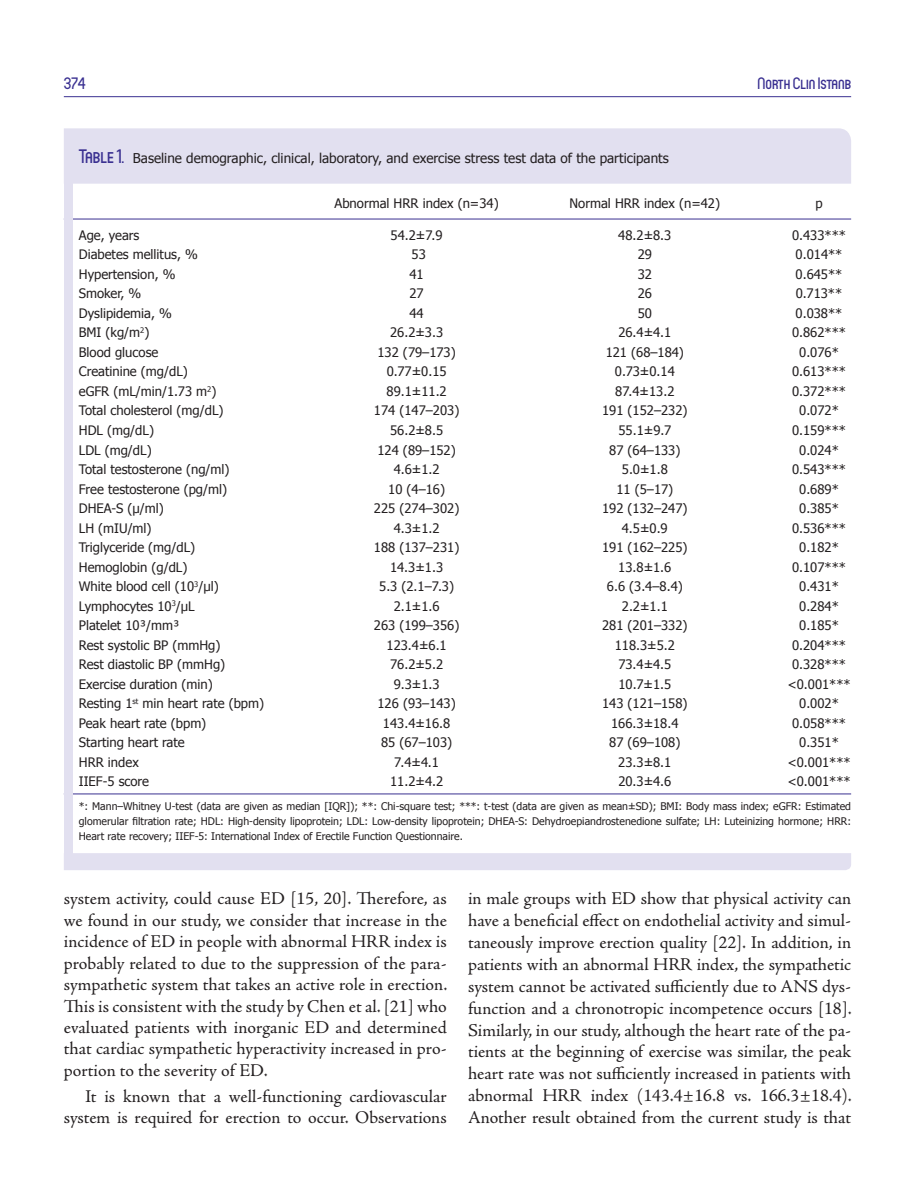
<style>
.page{position:relative;width:915px;height:1191px;background:#fff}
.page>*{position:absolute;margin:0;border:0;box-sizing:border-box;transform-origin:0 0}
._01__Yazı_Metni_NCI{font:18px/21.9px "Adobe Jenson Pro";color:#231f20;text-align:justify}
.t1{font:500 16.5px "Circula";color:#3a3091}
._07__Tablo_Baslik_NC{font:13.5px "Tahoma";color:#231f20}
.t2{font:13.05px "Tahoma";color:#231f20}
.t3{font:10.5px/15px "Tahoma";color:#231f20;text-align:justify}
.s1{font-family:"Circula";font-weight:500;font-size:19.5px;color:#3a3091}
</style>
<div class="page">
<hr style="left:64px;top:96px;width:786px;height:1px;background:#3a3091">
<div style="left:64px;top:853px;width:786px;height:17px;background:#e2e0f0"></div>
<div style="left:64px;top:128px;width:786px;height:56px;background:#e2e0f0"></div>
<hr style="left:64px;top:793px;width:786px;height:1px;background:#3a3091">
<hr style="left:64px;top:219px;width:786px;height:1px;background:#3a3091">
<div style="left:64px;top:177px;width:8px;height:684px;background:#e2e0f0"></div>
<p class="t1" style="left:64px;top:73px;width:24px">374</p>
<p class="t1" style="left:757px;top:73px;width:95px">North Clin Istanb</p>
<p class="_07__Tablo_Baslik_NC" style="left:79px;top:150px;width:591px"><span class="s1">Table 1.</span> Baseline demographic, clinical, laboratory, and exercise stress test data of the participants</p>
<p class="t2" style="left:334px;top:195px;width:165px">Abnormal HRR index (n=34)</p>
<p class="t2" style="left:569px;top:195px;width:152px">Normal HRR index (n=42)</p>
<p class="t2" style="left:815px;top:195px;width:9px">p</p>
<p class="t2" style="left:79px;top:227px;width:62px">Age, years</p>
<p class="t2" style="left:390px;top:227px;width:53px">54.2±7.9</p>
<p class="t2" style="left:618px;top:227px;width:55px">48.2±8.3</p>
<p class="t2" style="left:791px;top:227px;width:55px">0.433***</p>
<p class="t2" style="left:79px;top:246px;width:120px">Diabetes mellitus, %</p>
<p class="t2" style="left:411px;top:246px;width:16px">53</p>
<p class="t2" style="left:637px;top:246px;width:16px">29</p>
<p class="t2" style="left:795px;top:246px;width:48px">0.014**</p>
<p class="t2" style="left:79px;top:266px;width:98px">Hypertension, %</p>
<p class="t2" style="left:409px;top:266px;width:16px">41</p>
<p class="t2" style="left:637px;top:266px;width:16px">32</p>
<p class="t2" style="left:795px;top:266px;width:48px">0.645**</p>
<p class="t2" style="left:79px;top:285px;width:64px">Smoker, %</p>
<p class="t2" style="left:409px;top:285px;width:16px">27</p>
<p class="t2" style="left:637px;top:285px;width:16px">26</p>
<p class="t2" style="left:795px;top:285px;width:48px">0.713**</p>
<p class="t2" style="left:79px;top:305px;width:95px">Dyslipidemia, %</p>
<p class="t2" style="left:409px;top:305px;width:16px">44</p>
<p class="t2" style="left:637px;top:305px;width:16px">50</p>
<p class="t2" style="left:795px;top:305px;width:48px">0.038**</p>
<p class="t2" style="left:79px;top:324px;width:72px">BMI (kg/m<sup>2</sup>)</p>
<p class="t2" style="left:390px;top:324px;width:55px">26.2±3.3</p>
<p class="t2" style="left:618px;top:324px;width:54px">26.4±4.1</p>
<p class="t2" style="left:791px;top:324px;width:55px">0.862***</p>
<p class="t2" style="left:79px;top:344px;width:81px">Blood glucose</p>
<p class="t2" style="left:377px;top:344px;width:80px">132 (79–173)</p>
<p class="t2" style="left:605px;top:344px;width:80px">121 (68–184)</p>
<p class="t2" style="left:798px;top:344px;width:41px">0.076*</p>
<p class="t2" style="left:79px;top:363px;width:110px">Creatinine (mg/dL)</p>
<p class="t2" style="left:386px;top:363px;width:61px">0.77±0.15</p>
<p class="t2" style="left:614px;top:363px;width:61px">0.73±0.14</p>
<p class="t2" style="left:791px;top:363px;width:55px">0.613***</p>
<p class="t2" style="left:79px;top:383px;width:139px">eGFR (mL/min/1.73 m<sup>2</sup>)</p>
<p class="t2" style="left:386px;top:383px;width:62px">89.1±11.2</p>
<p class="t2" style="left:615px;top:383px;width:61px">87.4±13.2</p>
<p class="t2" style="left:791px;top:383px;width:55px">0.372***</p>
<p class="t2" style="left:79px;top:402px;width:146px">Total cholesterol (mg/dL)</p>
<p class="t2" style="left:374px;top:402px;width:87px">174 (147–203)</p>
<p class="t2" style="left:602px;top:402px;width:87px">191 (152–232)</p>
<p class="t2" style="left:799px;top:402px;width:41px">0.072*</p>
<p class="t2" style="left:79px;top:422px;width:77px">HDL (mg/dL)</p>
<p class="t2" style="left:390px;top:422px;width:55px">56.2±8.5</p>
<p class="t2" style="left:618px;top:422px;width:54px">55.1±9.7</p>
<p class="t2" style="left:791px;top:422px;width:55px">0.159***</p>
<p class="t2" style="left:79px;top:441px;width:74px">LDL (mg/dL)</p>
<p class="t2" style="left:377px;top:441px;width:80px">124 (89–152)</p>
<p class="t2" style="left:609px;top:441px;width:73px">87 (64–133)</p>
<p class="t2" style="left:798px;top:441px;width:41px">0.024*</p>
<p class="t2" style="left:79px;top:461px;width:152px">Total testosterone (ng/ml)</p>
<p class="t2" style="left:393px;top:461px;width:47px">4.6±1.2</p>
<p class="t2" style="left:621px;top:461px;width:47px">5.0±1.8</p>
<p class="t2" style="left:791px;top:461px;width:55px">0.543***</p>
<p class="t2" style="left:79px;top:480px;width:150px">Free testosterone (pg/ml)</p>
<p class="t2" style="left:388px;top:480px;width:58px">10 (4–16)</p>
<p class="t2" style="left:616px;top:480px;width:58px">11 (5–17)</p>
<p class="t2" style="left:798px;top:480px;width:41px">0.689*</p>
<p class="t2" style="left:79px;top:500px;width:86px">DHEA-S (µ/ml)</p>
<p class="t2" style="left:374px;top:500px;width:87px">225 (274–302)</p>
<p class="t2" style="left:602px;top:500px;width:87px">192 (132–247)</p>
<p class="t2" style="left:799px;top:500px;width:41px">0.385*</p>
<p class="t2" style="left:79px;top:519px;width:74px">LH (mIU/ml)</p>
<p class="t2" style="left:393px;top:519px;width:47px">4.3±1.2</p>
<p class="t2" style="left:621px;top:519px;width:47px">4.5±0.9</p>
<p class="t2" style="left:791px;top:519px;width:55px">0.536***</p>
<p class="t2" style="left:79px;top:539px;width:118px">Triglyceride (mg/dL)</p>
<p class="t2" style="left:374px;top:539px;width:87px">188 (137–231)</p>
<p class="t2" style="left:602px;top:539px;width:87px">191 (162–225)</p>
<p class="t2" style="left:799px;top:539px;width:41px">0.182*</p>
<p class="t2" style="left:79px;top:558px;width:110px">Hemoglobin (g/dL)</p>
<p class="t2" style="left:390px;top:558px;width:54px">14.3±1.3</p>
<p class="t2" style="left:618px;top:558px;width:55px">13.8±1.6</p>
<p class="t2" style="left:791px;top:558px;width:55px">0.107***</p>
<p class="t2" style="left:79px;top:578px;width:141px">White blood cell (10<sup>3</sup>/μl)</p>
<p class="t2" style="left:379px;top:578px;width:76px">5.3 (2.1–7.3)</p>
<p class="t2" style="left:606px;top:578px;width:77px">6.6 (3.4–8.4)</p>
<p class="t2" style="left:798px;top:578px;width:41px">0.431*</p>
<p class="t2" style="left:79px;top:597px;width:117px">Lymphocytes 10<sup>3</sup>/μL</p>
<p class="t2" style="left:393px;top:597px;width:47px">2.1±1.6</p>
<p class="t2" style="left:621px;top:597px;width:47px">2.2±1.1</p>
<p class="t2" style="left:799px;top:597px;width:41px">0.284*</p>
<p class="t2" style="left:79px;top:617px;width:102px">Platelet 10³/mm³</p>
<p class="t2" style="left:374px;top:617px;width:87px">263 (199–356)</p>
<p class="t2" style="left:602px;top:617px;width:87px">281 (201–332)</p>
<p class="t2" style="left:799px;top:617px;width:41px">0.185*</p>
<p class="t2" style="left:79px;top:636px;width:143px">Rest systolic BP (mmHg)</p>
<p class="t2" style="left:386px;top:636px;width:62px">123.4±6.1</p>
<p class="t2" style="left:614px;top:636px;width:62px">118.3±5.2</p>
<p class="t2" style="left:791px;top:636px;width:55px">0.204***</p>
<p class="t2" style="left:79px;top:656px;width:148px">Rest diastolic BP (mmHg)</p>
<p class="t2" style="left:390px;top:656px;width:55px">76.2±5.2</p>
<p class="t2" style="left:618px;top:656px;width:54px">73.4±4.5</p>
<p class="t2" style="left:791px;top:656px;width:55px">0.328***</p>
<p class="t2" style="left:79px;top:675px;width:135px">Exercise duration (min)</p>
<p class="t2" style="left:393px;top:675px;width:47px">9.3±1.3</p>
<p class="t2" style="left:618px;top:675px;width:54px">10.7±1.5</p>
<p class="t2" style="left:787px;top:675px;width:65px">&lt;0.001***</p>
<p class="t2" style="left:79px;top:695px;width:187px">Resting 1<sup>st</sup> min heart rate (bpm)</p>
<p class="t2" style="left:377px;top:695px;width:80px">126 (93–143)</p>
<p class="t2" style="left:602px;top:695px;width:87px">143 (121–158)</p>
<p class="t2" style="left:798px;top:695px;width:41px">0.002*</p>
<p class="t2" style="left:79px;top:714px;width:129px">Peak heart rate (bpm)</p>
<p class="t2" style="left:383px;top:714px;width:69px">143.4±16.8</p>
<p class="t2" style="left:611px;top:714px;width:69px">166.3±18.4</p>
<p class="t2" style="left:791px;top:714px;width:55px">0.058***</p>
<p class="t2" style="left:79px;top:734px;width:107px">Starting heart rate</p>
<p class="t2" style="left:381px;top:734px;width:73px">85 (67–103)</p>
<p class="t2" style="left:609px;top:734px;width:73px">87 (69–108)</p>
<p class="t2" style="left:798px;top:734px;width:41px">0.351*</p>
<p class="t2" style="left:79px;top:753px;width:61px">HRR index</p>
<p class="t2" style="left:394px;top:753px;width:46px">7.4±4.1</p>
<p class="t2" style="left:618px;top:753px;width:55px">23.3±8.1</p>
<p class="t2" style="left:787px;top:753px;width:65px">&lt;0.001***</p>
<p class="t2" style="left:79px;top:773px;width:72px">IIEF-5 score</p>
<p class="t2" style="left:390px;top:773px;width:54px">11.2±4.2</p>
<p class="t2" style="left:618px;top:773px;width:54px">20.3±4.6</p>
<p class="t2" style="left:787px;top:773px;width:65px">&lt;0.001***</p>
<p class="t3" style="left:79px;top:798px;width:773px">*: Mann–Whitney U-test (data are given as median [IQR]); **: Chi-square test; ***: t-test (data are given as mean±SD); BMI: Body mass index; eGFR: Estimated glomerular filtration rate; HDL: High-density lipoprotein; LDL: Low-density lipoprotein; DHEA-S: Dehydroepiandrostenedione sulfate; LH: Luteinizing hormone; HRR:<br>Heart rate recovery; IIEF-5: International Index of Erectile Function Questionnaire.</p>
<p class="_01__Yazı_Metni_NCI" style="left:64px;top:888px;width:385px;line-height:21.5px">system activity, could cause ED [15, 20]. Therefore, as we found in our study, we consider that increase in the incidence of ED in people with abnormal HRR index is probably related to due to the suppression of the para&shy;sympathetic system that takes an active role in erection.<br>This is consistent with the study by Chen et al. [21] who evaluated patients with inorganic ED and determined that cardiac sympathetic hyperactivity increased in pro&shy;portion to the severity of ED.</p>
<p class="_01__Yazı_Metni_NCI" style="left:64px;top:1085px;width:384px;line-height:21.5px;text-align:right">It is known that a well-functioning cardiovascular system is required for erection to occur. Observations</p>
<p class="_01__Yazı_Metni_NCI" style="left:468px;top:888px;width:385px">in male groups with ED show that physical activity can have a beneficial effect on endothelial activity and simul&shy;taneously improve erection quality [22]. In addition, in patients with an abnormal HRR index, the sympathetic system cannot be activated sufficiently due to ANS dys&shy;function and a chronotropic incompetence occurs [18].<br>Similarly, in our study, although the heart rate of the pa&shy;tients at the beginning of exercise was similar, the peak heart rate was not sufficiently increased in patients with abnormal HRR index (143.4±16.8 vs. 166.3±18.4).<br>Another result obtained from the current study is that</p>
</div>
